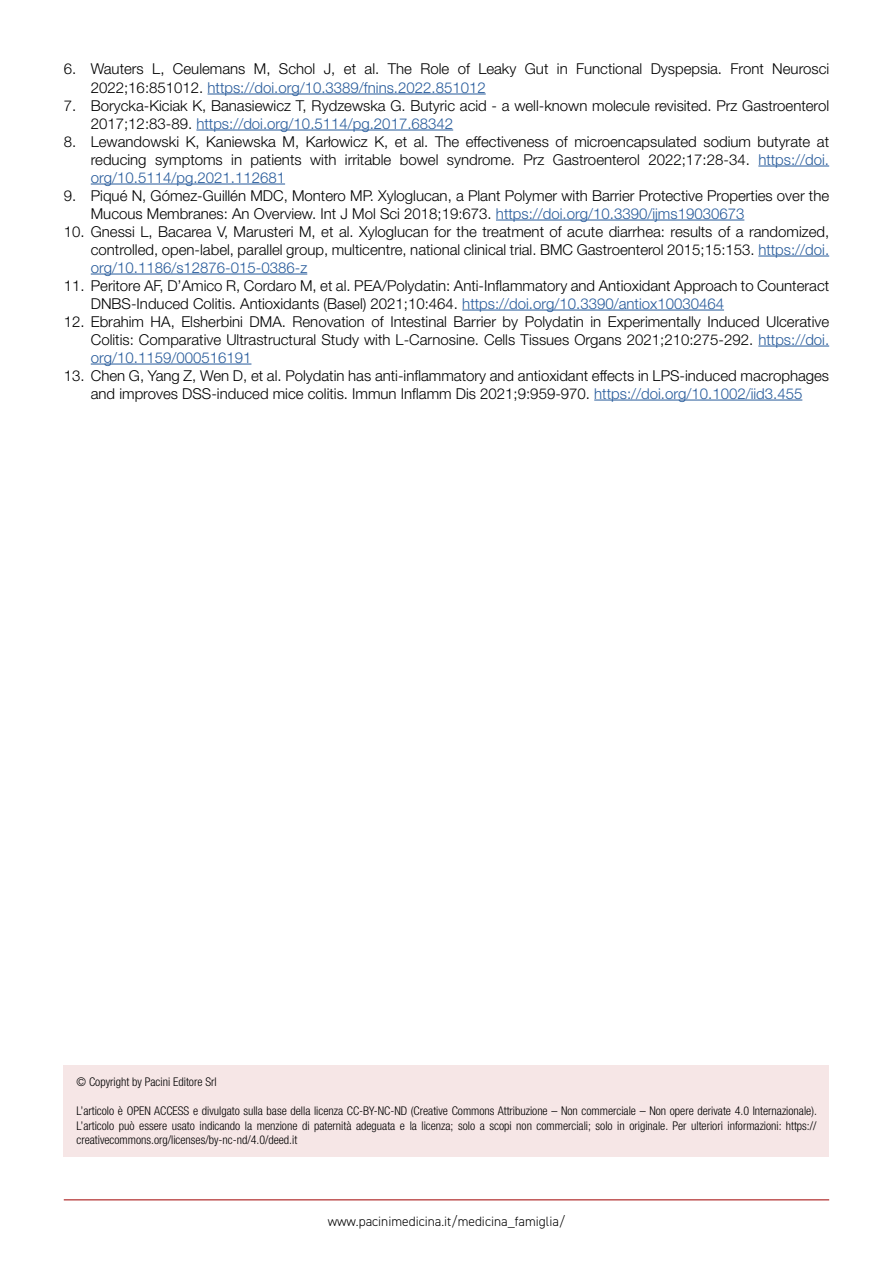
<style>
.page{position:relative;width:893px;height:1263px;background:#fff}
.page>*{position:absolute;margin:0;border:0;box-sizing:border-box;transform-origin:0 0}
.t1{font:300 15px/18px "Helvetica Neue LT Std";color:#000}
.t2{font:300 13.5px "DIN2014";color:#000}
.t3{font:300 condensed 12px/14.4px "Helvetica Neue LT Std";color:#000;text-align:justify}
.s1{color:#275b9b}
</style>
<div class="page">
<hr style="left:64px;top:1199px;width:765px;height:1px;background:#a00000">
<div style="left:64px;top:1065px;width:765px;height:92px;background:#f6e6e6"></div>
<hr style="left:208px;top:94px;width:278px;height:1px;background:#275b9b">
<hr style="left:196px;top:130px;width:257px;height:1px;background:#275b9b">
<hr style="left:758px;top:166px;width:71px;height:1px;background:#275b9b">
<hr style="left:91px;top:184px;width:194px;height:1px;background:#275b9b">
<hr style="left:496px;top:220px;width:248px;height:1px;background:#275b9b">
<hr style="left:758px;top:256px;width:71px;height:1px;background:#275b9b">
<hr style="left:91px;top:274px;width:216px;height:1px;background:#275b9b">
<hr style="left:462px;top:310px;width:262px;height:1px;background:#275b9b">
<hr style="left:758px;top:346px;width:71px;height:1px;background:#275b9b">
<hr style="left:91px;top:364px;width:160px;height:1px;background:#275b9b">
<hr style="left:594px;top:400px;width:208px;height:1px;background:#275b9b">
<p class="t1" style="left:91px;top:60px;width:740px;text-indent:-27px">6. Wauters L, Ceulemans M, Schol J, et al. The Role of Leaky Gut in Functional Dyspepsia. Front Neurosci<br>2022;16:851012. <span class="s1">https://doi.org/10.3389/fnins.2022.851012</span></p>
<p class="t1" style="left:91px;top:96px;width:740px;text-indent:-27px">7. Borycka-Kiciak K, Banasiewicz T, Rydzewska G. Butyric acid - a well-known molecule revisited. Prz Gastroenterol<br>2017;12:83-89. <span class="s1">https://doi.org/10.5114/pg.2017.68342</span></p>
<p class="t1" style="left:91px;top:132px;width:740px;text-align:justify;text-indent:-27px">8. Lewandowski K, Kaniewska M, Karłowicz K, et al. The effectiveness of microencapsulated sodium butyrate at reducing symptoms in patients with irritable bowel syndrome. Prz Gastroenterol 2022;17:28-34. <span class="s1">https://doi. org/10.5114/pg.2021.112681</span></p>
<p class="t1" style="left:91px;top:186px;width:740px;text-indent:-27px">9. Piqué N, Gómez-Guillén MDC, Montero MP. Xyloglucan, a Plant Polymer with Barrier Protective Properties over the<br>Mucous Membranes: An Overview. Int J Mol Sci 2018;19:673. <span class="s1">https://doi.org/10.3390/ijms19030673</span></p>
<p class="t1" style="left:91px;top:222px;width:740px;text-align:justify;text-indent:-27px">10. Gnessi L, Bacarea V, Marusteri M, et al. Xyloglucan for the treatment of acute diarrhea: results of a randomized, controlled, open-label, parallel group, multicentre, national clinical trial. BMC Gastroenterol 2015;15:153. <span class="s1">https://doi. org/10.1186/s12876-015-0386-z</span></p>
<p class="t1" style="left:91px;top:276px;width:740px;text-indent:-27px">11. Peritore AF, D’Amico R, Cordaro M, et al. PEA/Polydatin: Anti-Inflammatory and Antioxidant Approach to Counteract<br>DNBS-Induced Colitis. Antioxidants (Basel) 2021;10:464. <span class="s1">https://doi.org/10.3390/antiox10030464</span></p>
<p class="t1" style="left:91px;top:312px;width:740px;text-align:justify;text-indent:-27px">12. Ebrahim HA, Elsherbini DMA. Renovation of Intestinal Barrier by Polydatin in Experimentally Induced Ulcerative Colitis: Comparative Ultrastructural Study with L-Carnosine. Cells Tissues Organs 2021;210:275-292. <span class="s1">https://doi. org/10.1159/000516191</span></p>
<p class="t1" style="left:64px;top:366px;width:767px;text-align:center">13. Chen G, Yang Z, Wen D, et al. Polydatin has anti-inflammatory and antioxidant effects in LPS-induced macrophages and improves DSS-induced mice colitis. Immun Inflamm Dis 2021;9:959-970. <span class="s1">https://doi.org/10.1002/iid3.455</span></p>
<p class="t3" style="left:77px;top:1075px;width:142px">© Copyright by Pacini Editore Srl</p>
<p class="t3" style="left:77px;top:1103px;width:742px">L’articolo è OPEN ACCESS e divulgato sulla base della licenza CC-BY-NC-ND (Creative Commons Attribuzione – Non commerciale – Non opere derivate 4.0 Internazionale).<br>L’articolo può essere usato indicando la menzione di paternità adeguata e la licenza; solo a scopi non commerciali; solo in originale. Per ulteriori informazioni: https:// creativecommons.org/licenses/by-nc-nd/4.0/deed.it</p>
<p class="t2" style="left:328px;top:1213px;width:239px">www.pacinimedicina.it/medicina_famiglia/</p>
</div>
